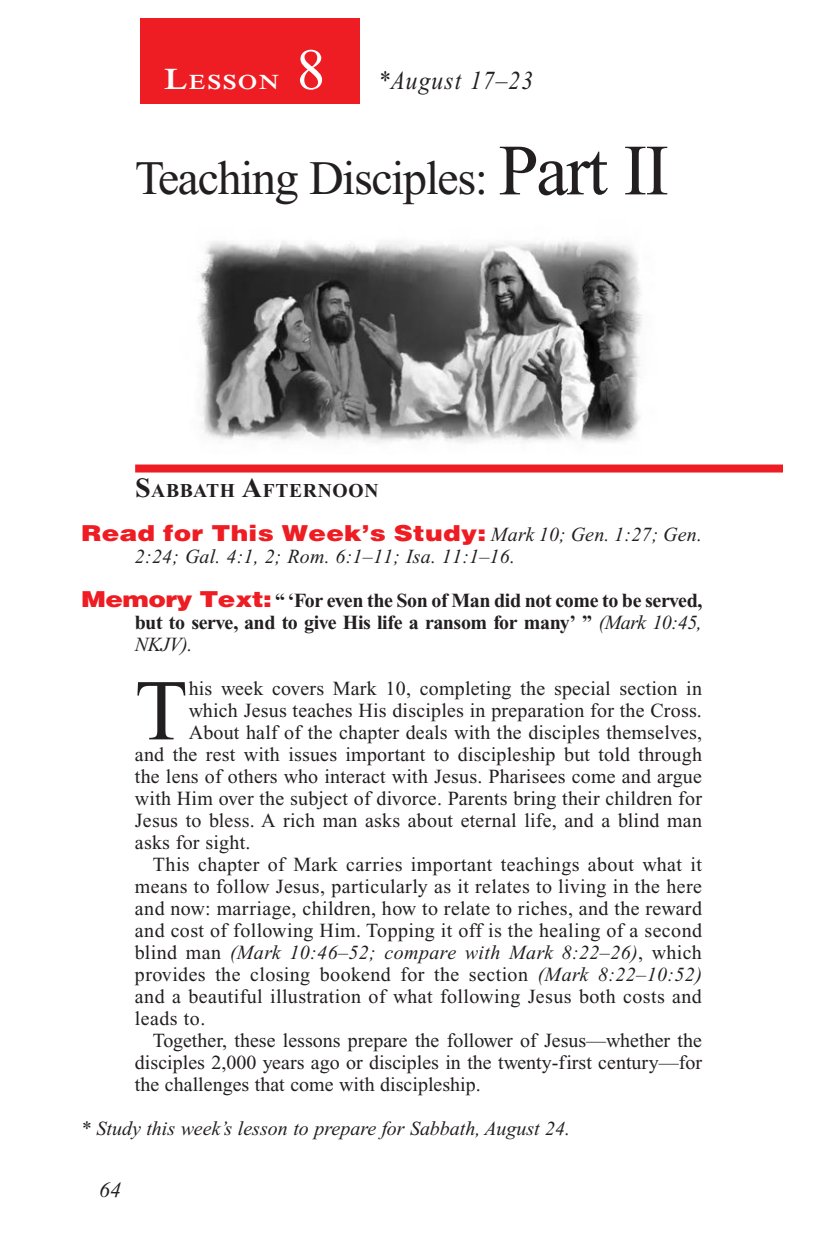
<style>
.page{position:relative;width:819px;height:1260px;background:#fff}
.page>*{position:absolute;margin:0;border:0;box-sizing:border-box;transform-origin:0 0}
.Body_Drop_Cap{font:86.4px "Times New Roman PS Std";color:#231f20}
.Lesson_Number{font:58px "Times New Roman PS Std";color:#fff}
.Lesson_Head_SA{font:48px "Times New Roman PS Std";letter-spacing:-.03em;color:#231f20}
.Lesson_Dates{font:italic 26px "Times New Roman PS Std";letter-spacing:.05em;color:#231f20;scale:.9 1}
.Question{font:900 22px "Helvetica LT Std";letter-spacing:.01em;color:#ee1d23;scale:1.2 1}
.t1{font:italic 22px "Times New Roman PS Std";color:#231f20}
.Lesson_Start_Head{font:600 21px "Times NRMT Std";letter-spacing:.07em;color:#fff;scale:1.1 1}
.Body{font:20px/22px "Times New Roman PS Std";color:#231f20;text-align:justify}
.Body_Drop_Cap-2{font:20px "Times New Roman PS Std";letter-spacing:.01em;color:#231f20}
.Question-2{font:700 20px/22px "Times New Roman PS Std";letter-spacing:-.02em;color:#231f20;text-align:justify}
.Question-3{font:italic 20px "Times New Roman PS Std";color:#231f20}
.Sabbath_Afternoon_He{font:700 19.6px "Times New Roman PS Std";letter-spacing:.035em;color:#231f20}
.s1{font-size:30px}
.s2{font-size:72px}
.s3{font-size:28px}
.s4{font-family:"Times New Roman PS Std";font-weight:400;font-style:italic;font-size:20px;color:#231f20}
.s5{font-family:"Helvetica LT Std";font-weight:900;font-size:22px;color:#ee1d23}
.s6{font-weight:400;font-style:italic}
.s7{font-style:italic}
</style>
<div class="page">
<div style="left:135px;top:465px;width:648px;height:8px;background:#ee1d23"></div>
<div style="left:140px;top:18px;width:220px;height:86px;background:#ee1d23"></div>
<img style="left:198px;top:241px;width:445px;height:202px">
<p class="Lesson_Number" style="left:296px;top:38px;width:30px">8</p>
<p class="Lesson_Start_Head" style="left:164px;top:70px;width:106px"><span class="s1">L</span>ESSON</p>
<p class="Lesson_Dates" style="left:378px;top:66px;width:174px">*August 17–23</p>
<p class="Lesson_Head_SA" style="left:135px;top:152px;width:536px">Teaching Disciples: <span class="s2">Part II</span></p>
<p class="Sabbath_Afternoon_He" style="left:135px;top:480px;width:245px"><span class="s3">S</span>ABBATH <span class="s3">A</span>FTERNOON</p>
<p class="Question" style="left:81px;top:519px;width:519px">Read for This Week’s Study: <span class="s4">Mark 10; Gen. 1:27; Gen.</span></p>
<p class="Question-3" style="left:135px;top:546px;width:382px">2:24; Gal. 4:1, 2; Rom. 6:1–11; Isa. 11:1–16.</p>
<p class="Question-2" style="left:135px;top:590px;width:569px;text-indent:-54px"><span class="s5">Memory Text:</span> “ ‘For even the Son of Man did not come to be served, but to serve, and to give His life a ransom for many’ ” <span class="s6">(Mark 10:45, NKJV).</span></p>
<p class="Body_Drop_Cap" style="left:135px;top:664px;width:54px">T</p>
<p class="Body_Drop_Cap-2" style="left:189px;top:678px;width:515px">his week covers Mark 10, completing the special section in</p>
<p class="Body_Drop_Cap-2" style="left:189px;top:700px;width:515px">which Jesus teaches His disciples in preparation for the Cross.</p>
<p class="Body_Drop_Cap-2" style="left:189px;top:722px;width:515px">About half of the chapter deals with the disciples themselves,</p>
<p class="Body_Drop_Cap-2" style="left:135px;top:744px;width:569px">and the rest with issues important to discipleship but told through</p>
<p class="Body_Drop_Cap-2" style="left:135px;top:766px;width:569px">the lens of others who interact with Jesus. Pharisees come and argue</p>
<p class="Body_Drop_Cap-2" style="left:135px;top:788px;width:569px">with Him over the subject of divorce. Parents bring their children for</p>
<p class="Body_Drop_Cap-2" style="left:135px;top:810px;width:569px">Jesus to bless. A rich man asks about eternal life, and a blind man</p>
<p class="Body_Drop_Cap-2" style="left:135px;top:832px;width:117px">asks for sight.</p>
<p class="Body" style="left:135px;top:854px;width:569px;text-indent:18px">This chapter of Mark carries important teachings about what it means to follow Jesus, particularly as it relates to living in the here and now: marriage, children, how to relate to riches, and the reward and cost of following Him. Topping it off is the healing of a second blind man <span class="s7">(Mark 10:46–52; compare with Mark 8:22–26)</span>, which provides the closing bookend for the section <span class="s7">(Mark 8:22–10:52) </span>and a beautiful illustration of what following Jesus both costs and leads to.</p>
<p class="Body" style="left:135px;top:1030px;width:569px;text-indent:18px">Together, these lessons prepare the follower of Jesus—whether the disciples 2,000 years ago or disciples in the twenty-first century—for the challenges that come with discipleship.</p>
<p class="Question-3" style="left:81px;top:1118px;width:491px">* Study this week’s lesson to prepare for Sabbath, August 24.</p>
<p class="t1" style="left:99px;top:1178px;width:23px">64</p>
</div>
